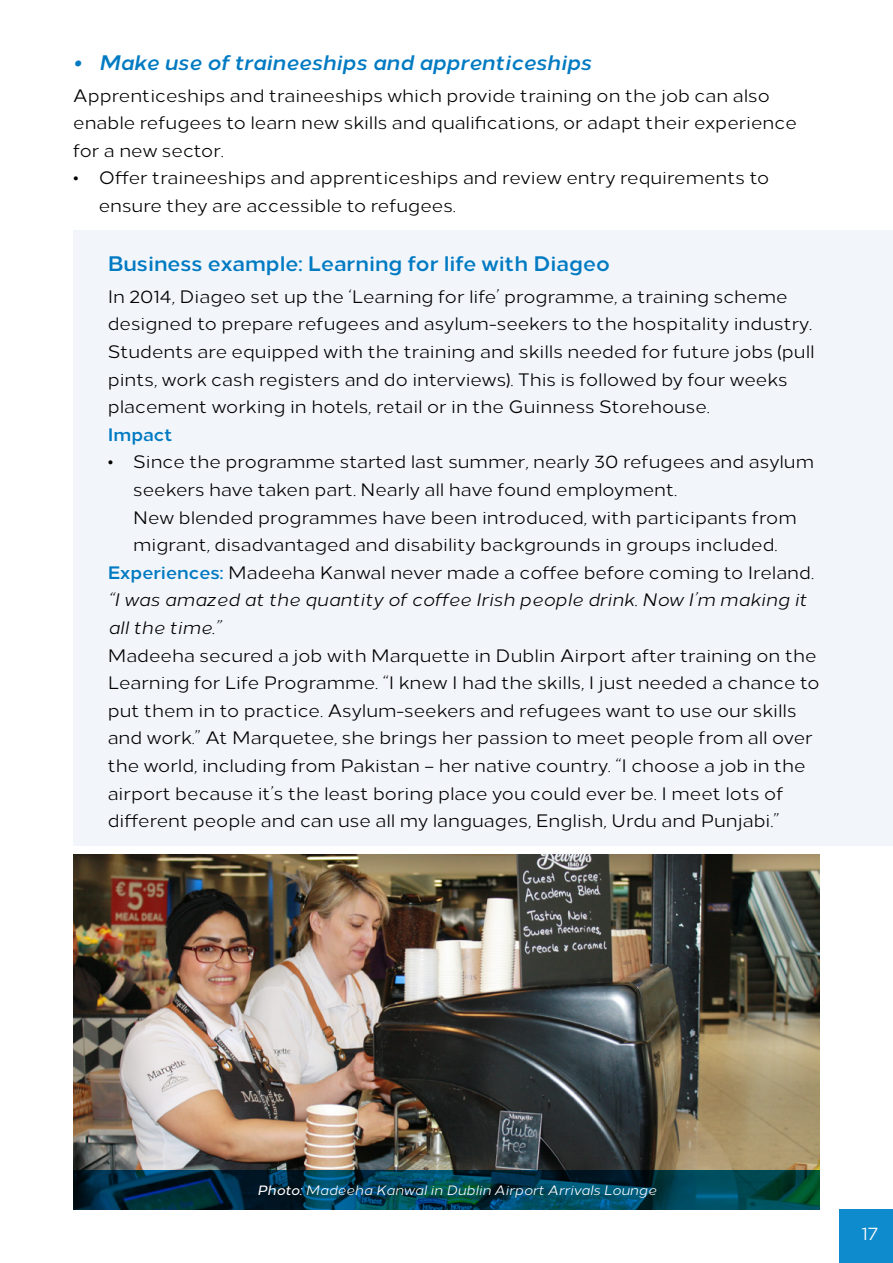
<style>
.page{position:relative;width:893px;height:1263px;background:#fff}
.page>*{position:absolute;margin:0;border:0;box-sizing:border-box;transform-origin:0 0}
.t1{font:700 21px "Loew";color:#007ac2}
.t2{font:italic 700 21px "Loew";color:#007ac2}
.t3{font:18px/27.6px "Loew";color:#000}
.t4{font:italic 18px "Loew";color:#000}
.t5{font:700 18px "Loew";color:#007ac2}
.t6{font:18px "Loew";color:#fff}
.t7{font:italic 13.5px "Loew";color:#fff}
.s1{font-weight:700;color:#007ac2}
.s2{font-weight:500}
</style>
<div class="page">
<div style="left:839px;top:1209px;width:54px;height:54px;background:#0e8bcc"></div>
<div style="left:73px;top:230px;width:820px;height:616px;background:#f2f6fb"></div>
<img style="left:73px;top:855px;width:747px;height:315px">
<svg style="left:73px;top:1170px;width:747px;height:39px;background:#003b4d"></svg>
<p class="t2" style="left:73px;top:45px;width:520px">• Make use of traineeships and apprenticeships</p>
<p class="t3" style="left:73px;top:80px;width:725px">Apprenticeships and traineeships which provide training on the job can also enable refugees to learn new skills and qualifications, or adapt their experience for a new sector.</p>
<p class="t3" style="left:99px;top:163px;width:672px;text-indent:-26px">• Offer traineeships and apprenticeships and review entry requirements to ensure they are accessible to refugees.</p>
<p class="t1" style="left:108px;top:246px;width:504px">Business example: Learning for life with Diageo</p>
<p class="t3" style="left:108px;top:281px;width:708px">In 2014, Diageo set up the ‘Learning for life’ programme, a training scheme designed to prepare refugees and asylum-seekers to the hospitality industry.<br>Students are equipped with the training and skills needed for future jobs (pull pints, work cash registers and do interviews). This is followed by four weeks placement working in hotels, retail or in the Guinness Storehouse.</p>
<p class="t5" style="left:108px;top:420px;width:66px">Impact</p>
<p class="t3" style="left:108px;top:447px;width:708px">• Since the programme started last summer, nearly 30 refugees and asylum</p>
<p class="t3" style="left:133px;top:474px;width:545px">seekers have taken part. Nearly all have found employment.</p>
<p class="t3" style="left:133px;top:502px;width:665px">New blended programmes have been introduced, with participants from</p>
<p class="t3" style="left:133px;top:529px;width:646px">migrant, disadvantaged and disability backgrounds in groups included.</p>
<p class="t3" style="left:108px;top:557px;width:708px"><span class="s1">Experiences:</span> Madeeha Kanwal never made a coffee before coming to Ireland.</p>
<p class="t4" style="left:108px;top:586px;width:701px">“I was amazed at the quantity of coffee Irish people drink. Now I’m making it</p>
<p class="t4" style="left:108px;top:613px;width:115px">all the time.”</p>
<p class="t3" style="left:108px;top:640px;width:713px">Madeeha secured a job with Marquette in Dublin Airport after training on the Learning for Life Programme. “I knew I had the skills, I just needed a chance to put them in to practice. Asylum-seekers and refugees want to use our skills and work.” At Marquetee, she brings her passion to meet people from all over the world, including from Pakistan – her native country. “I choose a job in the airport because it’s the least boring place you could ever be. I meet lots of different people and can use all my languages, English, Urdu and Punjabi.”</p>
<p class="t7" style="left:257px;top:1180px;width:401px"><span class="s2">Photo:</span> Madeeha Kanwal in Dublin Airport Arrivals Lounge</p>
<p class="t6" style="left:861px;top:1219px;width:18px">17</p>
</div>
